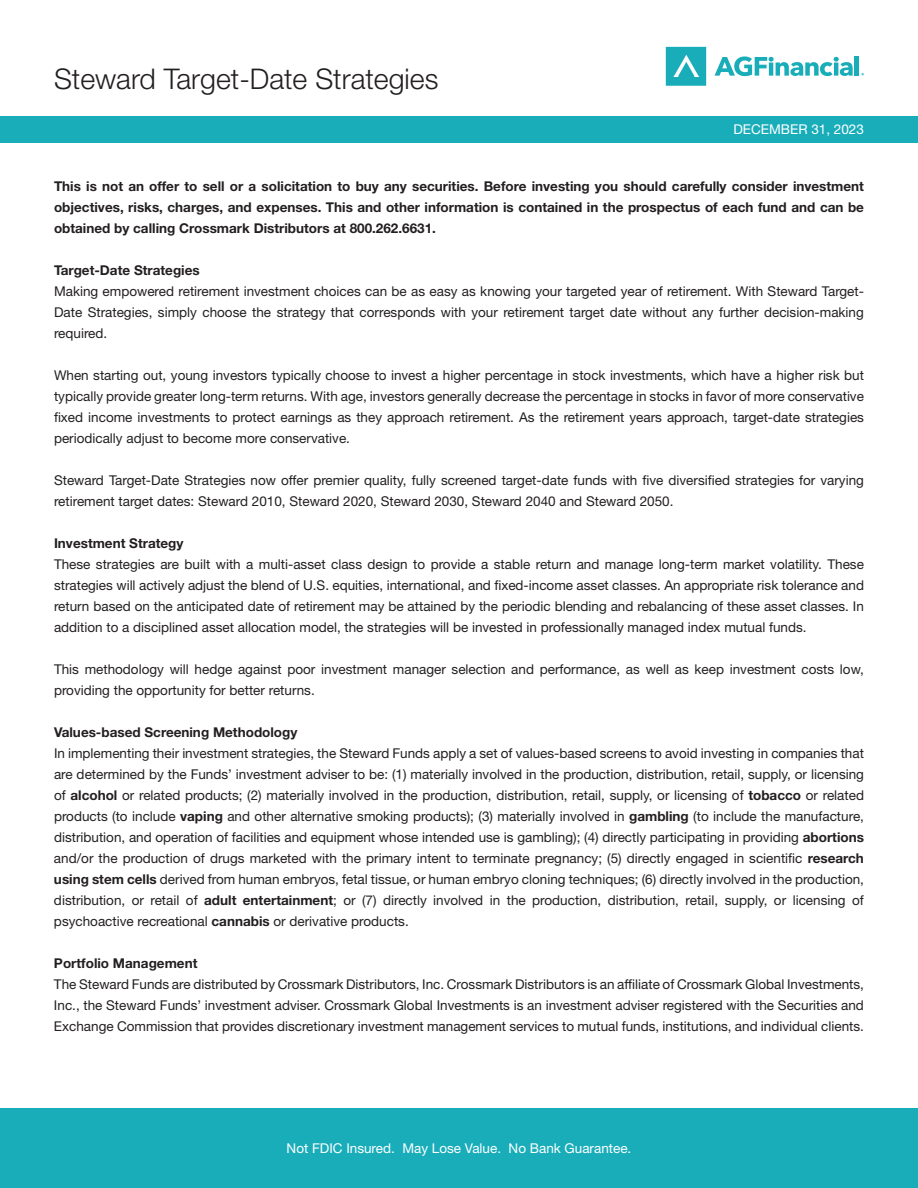
<style>
.page{position:relative;width:918px;height:1188px;background:#fff}
.page>*{position:absolute;margin:0;border:0;box-sizing:border-box;transform-origin:0 0}
.t1{font:300 28.5px "Helvetica Neue LT Std";color:#231f20}
.t2{font:13.5px/21px "Helvetica Neue LT Std";color:#231f20;text-align:justify}
.t3{font:700 13.5px/21px "Helvetica Neue LT Std";color:#231f20;text-align:justify}
.t4{font:13.5px "Helvetica Neue LT Std";color:#fff}
.s1{font-weight:700}
</style>
<div class="page">
<div style="left:0;top:1108px;width:918px;height:80px;background:#19adba"></div>
<div style="left:0;top:116px;width:918px;height:27px;background:#19adba"></div>
<svg style="left:666px;top:47px;width:40px;height:39px;background:#31b5c1"></svg>
<svg style="left:715px;top:57px;width:138px;height:19px"></svg>
<hr style="left:855px;top:57px;width:4px;height:19px;background:#19adba">
<p class="t1" style="left:54px;top:62px;width:386px">Steward Target-Date Strategies</p>
<p class="t4" style="left:733px;top:121px;width:132px">DECEMBER 31, 2023</p>
<p class="t3" style="left:54px;top:175px;width:812px">This is not an offer to sell or a solicitation to buy any securities. Before investing you should carefully consider investment objectives, risks, charges, and expenses. This and other information is contained in the prospectus of each fund and can be obtained by calling Crossmark Distributors at 800.262.6631.</p>
<p class="t3" style="left:54px;top:259px;width:147px">Target-Date Strategies</p>
<p class="t2" style="left:54px;top:280px;width:812px">Making empowered retirement investment choices can be as easy as knowing your targeted year of retirement. With Steward Target-Date Strategies, simply choose the strategy that corresponds with your retirement target date without any further decision-making required.</p>
<p class="t2" style="left:54px;top:364px;width:812px">When starting out, young investors typically choose to invest a higher percentage in stock investments, which have a higher risk but typically provide greater long-term returns. With age, investors generally decrease the percentage in stocks in favor of more conservative fixed income investments to protect earnings as they approach retirement. As the retirement years approach, target-date strategies periodically adjust to become more conservative.</p>
<p class="t2" style="left:54px;top:469px;width:811px">Steward Target-Date Strategies now offer premier quality, fully screened target-date funds with five diversified strategies for varying retirement target dates: Steward 2010, Steward 2020, Steward 2030, Steward 2040 and Steward 2050.</p>
<p class="t3" style="left:54px;top:532px;width:131px">Investment Strategy</p>
<p class="t2" style="left:54px;top:553px;width:812px">These strategies are built with a multi-asset class design to provide a stable return and manage long-term market volatility. These strategies will actively adjust the blend of U.S. equities, international, and fixed-income asset classes. An appropriate risk tolerance and return based on the anticipated date of retirement may be attained by the periodic blending and rebalancing of these asset classes. In addition to a disciplined asset allocation model, the strategies will be invested in professionally managed index mutual funds.</p>
<p class="t2" style="left:54px;top:658px;width:811px">This methodology will hedge against poor investment manager selection and performance, as well as keep investment costs low, providing the opportunity for better returns.</p>
<p class="t3" style="left:54px;top:721px;width:245px">Values-based Screening Methodology</p>
<p class="t2" style="left:54px;top:742px;width:812px">In implementing their investment strategies, the Steward Funds apply a set of values-based screens to avoid investing in companies that are determined by the Funds’ investment adviser to be: (1) materially involved in the production, distribution, retail, supply, or licensing of <span class="s1">alcohol</span> or related products; (2) materially involved in the production, distribution, retail, supply, or licensing of <span class="s1">tobacco</span> or related products (to include <span class="s1">vaping</span> and other alternative smoking products); (3) materially involved in <span class="s1">gambling</span> (to include the manufacture, distribution, and operation of facilities and equipment whose intended use is gambling); (4) directly participating in providing <span class="s1">abortions </span>and/or the production of drugs marketed with the primary intent to terminate pregnancy; (5) directly engaged in scientific <span class="s1">research using stem cells</span> derived from human embryos, fetal tissue, or human embryo cloning techniques; (6) directly involved in the production, distribution, or retail of <span class="s1">adult entertainment</span>; or (7) directly involved in the production, distribution, retail, supply, or licensing of psychoactive recreational <span class="s1">cannabis</span> or derivative products.</p>
<p class="t3" style="left:54px;top:952px;width:145px">Portfolio Management</p>
<p class="t2" style="left:54px;top:973px;width:812px">The Steward Funds are distributed by Crossmark Distributors, Inc. Crossmark Distributors is an affiliate of Crossmark Global Investments, Inc., the Steward Funds’ investment adviser. Crossmark Global Investments is an investment adviser registered with the Securities and Exchange Commission that provides discretionary investment management services to mutual funds, institutions, and individual clients.</p>
<p class="t4" style="left:287px;top:1140px;width:346px">Not FDIC Insured. May Lose Value. No Bank Guarantee.</p>
</div>
